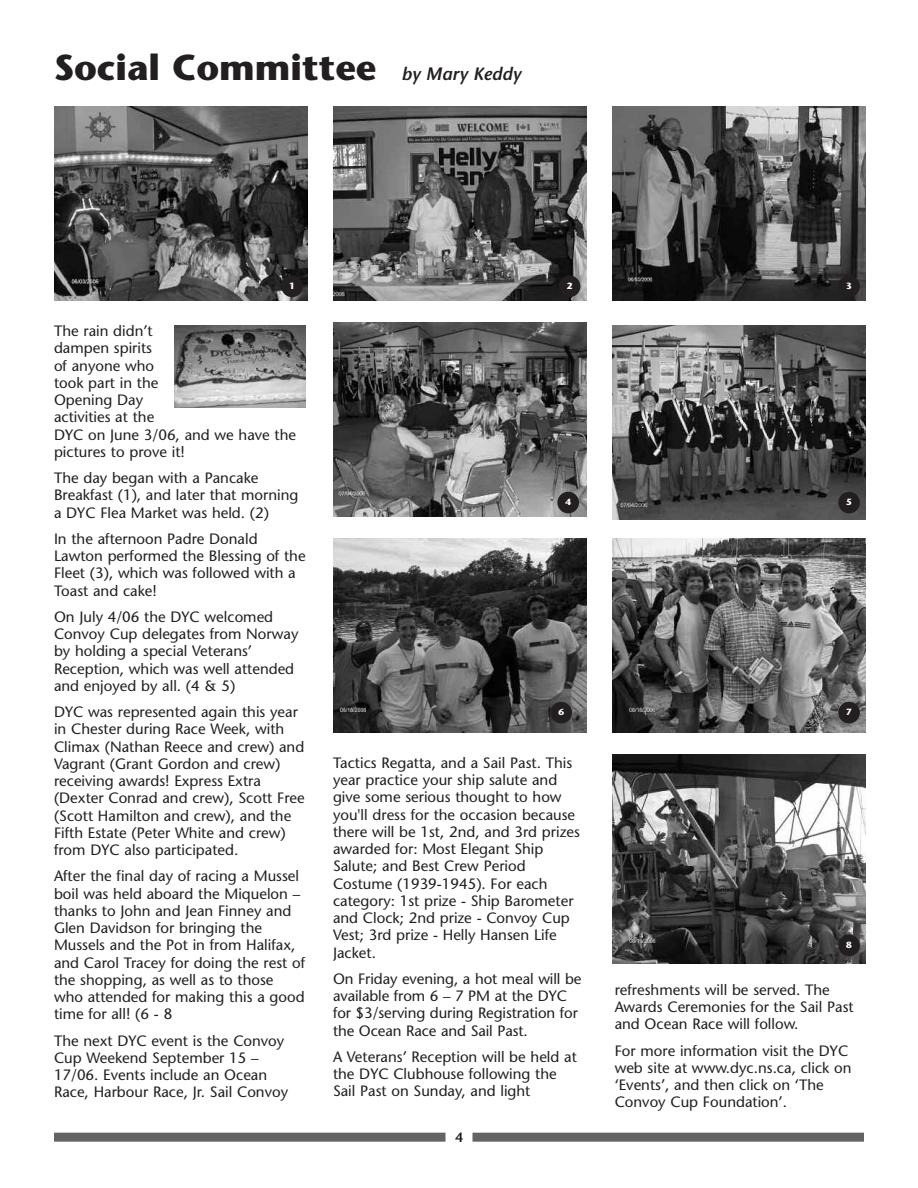
<style>
.page{position:relative;width:918px;height:1188px;background:#fff}
.page>*{position:absolute;margin:0;border:0;box-sizing:border-box;transform-origin:0 0}
.t1{font:700 36px "Stone Sans";color:#231f20}
.t2{font:15px/17.2px "Stone Sans";color:#231f20}
.t3{font:600 13.5px "Stone Sans";color:#231f20}
.t4{font:700 9px "Stone Sans";color:#fff}
.s1{font-weight:600;font-style:italic;font-size:18px}
</style>
<div class="page">
<div style="left:54px;top:1133px;width:392px;height:9px;background:#636366"></div>
<div style="left:472px;top:1133px;width:392px;height:9px;background:#636366"></div>
<img style="left:54px;top:106px;width:253px;height:195px">
<img style="left:333px;top:106px;width:253px;height:195px">
<img style="left:612px;top:106px;width:253px;height:195px">
<img style="left:333px;top:323px;width:253px;height:193px">
<img style="left:612px;top:325px;width:253px;height:194px">
<img style="left:333px;top:538px;width:253px;height:195px">
<img style="left:612px;top:538px;width:253px;height:195px">
<div style="left:281px;top:276px;width:22px;height:21px;background:#231f20;border-radius:50%"></div>
<div style="left:557px;top:492px;width:22px;height:21px;background:#231f20;border-radius:50%"></div>
<div style="left:550px;top:702px;width:22px;height:21px;background:#231f20;border-radius:50%"></div>
<div style="left:838px;top:702px;width:22px;height:21px;background:#231f20;border-radius:50%"></div>
<div style="left:838px;top:492px;width:22px;height:21px;background:#231f20;border-radius:50%"></div>
<div style="left:559px;top:276px;width:21px;height:21px;background:#231f20;border-radius:50%"></div>
<div style="left:838px;top:276px;width:22px;height:21px;background:#231f20;border-radius:50%"></div>
<img style="left:175px;top:325px;width:131px;height:83px">
<img style="left:612px;top:755px;width:253px;height:208px">
<div style="left:838px;top:935px;width:22px;height:21px;background:#231f20;border-radius:50%"></div>
<h1 class="t1" style="left:54px;top:54px;width:469px">Social Committee <span class="s1">by Mary Keddy</span></h1>
<p class="t4" style="left:289px;top:282px;width:7px">1</p>
<p class="t4" style="left:567px;top:282px;width:7px">2</p>
<p class="t4" style="left:846px;top:282px;width:7px">3</p>
<p class="t2" style="left:54px;top:324px;width:244px">The rain didn’t<br>dampen spirits<br>of anyone who<br>took part in the<br>Opening Day<br>activities at the<br>DYC on June 3/06, and we have the pictures to prove it!</p>
<p class="t2" style="left:54px;top:471px;width:246px">The day began with a Pancake<br>Breakfast (1), and later that morning a DYC Flea Market was held. (2)</p>
<p class="t2" style="left:54px;top:532px;width:253px">In the afternoon Padre Donald<br>Lawton performed the Blessing of the<br>Fleet (3), which was followed with a<br>Toast and cake!</p>
<p class="t2" style="left:54px;top:610px;width:246px">On July 4/06 the DYC welcomed<br>Convoy Cup delegates from Norway by holding a special Veterans’<br>Reception, which was well attended and enjoyed by all. (4 &amp; 5)</p>
<p class="t2" style="left:54px;top:705px;width:252px">DYC was represented again this year in Chester during Race Week, with Climax (Nathan Reece and crew) and Vagrant (Grant Gordon and crew) receiving awards! Express Extra (Dexter Conrad and crew), Scott Free (Scott Hamilton and crew), and the Fifth Estate (Peter White and crew) from DYC also participated.</p>
<p class="t2" style="left:54px;top:869px;width:253px">After the final day of racing a Mussel boil was held aboard the Miquelon – thanks to John and Jean Finney and<br>Glen Davidson for bringing the<br>Mussels and the Pot in from Halifax, and Carol Tracey for doing the rest of the shopping, as well as to those who attended for making this a good time for all! (6 - 8</p>
<p class="t2" style="left:54px;top:1033px;width:236px">The next DYC event is the Convoy<br>Cup Weekend September 15 –<br>17/06. Events include an Ocean<br>Race, Harbour Race, Jr. Sail Convoy</p>
<p class="t4" style="left:565px;top:498px;width:7px">4</p>
<p class="t4" style="left:846px;top:498px;width:7px">5</p>
<p class="t4" style="left:558px;top:709px;width:7px">6</p>
<p class="t4" style="left:846px;top:709px;width:7px">7</p>
<p class="t2" style="left:333px;top:756px;width:248px">Tactics Regatta, and a Sail Past. This year practice your ship salute and give some serious thought to how you'll dress for the occasion because there will be 1st, 2nd, and 3rd prizes awarded for: Most Elegant Ship<br>Salute; and Best Crew Period<br>Costume (1939-1945). For each category: 1st prize - Ship Barometer and Clock; 2nd prize - Convoy Cup<br>Vest; 3rd prize - Helly Hansen Life<br>Jacket.</p>
<p class="t2" style="left:333px;top:972px;width:250px">On Friday evening, a hot meal will be available from 6 – 7 PM at the DYC for $3/serving during Registration for the Ocean Race and Sail Past.</p>
<p class="t2" style="left:333px;top:1050px;width:245px">A Veterans’ Reception will be held at the DYC Clubhouse following the<br>Sail Past on Sunday, and light</p>
<p class="t3" style="left:455px;top:1132px;width:9px">4</p>
<p class="t4" style="left:846px;top:941px;width:7px">8</p>
<p class="t2" style="left:615px;top:983px;width:240px">refreshments will be served. The<br>Awards Ceremonies for the Sail Past and Ocean Race will follow.</p>
<p class="t2" style="left:615px;top:1043px;width:238px">For more information visit the DYC web site at www.dyc.ns.ca, click on ‘Events’, and then click on ‘The<br>Convoy Cup Foundation’.</p>
</div>
